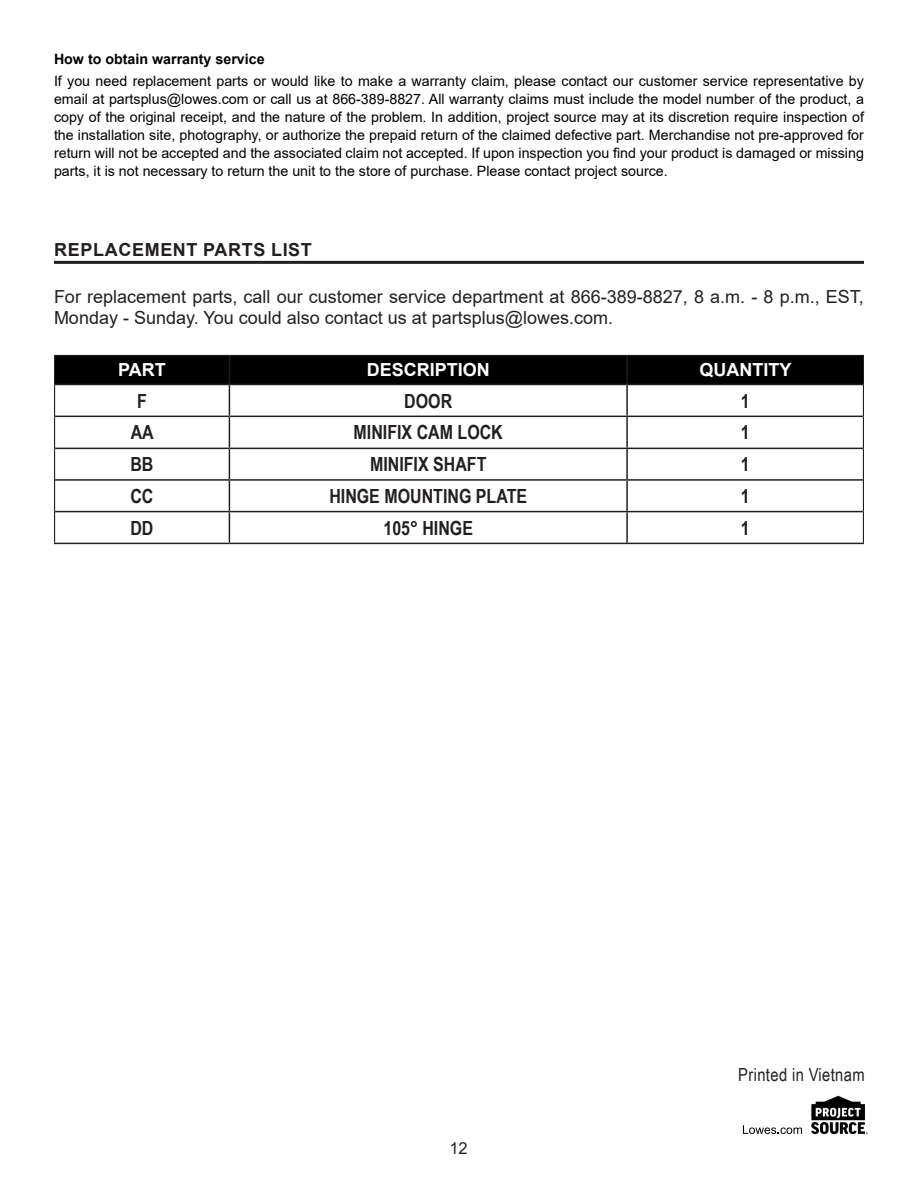
<style>
.page{position:relative;width:918px;height:1188px;background:#fff}
.page>*{position:absolute;margin:0;border:0;box-sizing:border-box;transform-origin:0 0}
.t1{font:700 19.5px "Arial Narrow";color:#231f20}
.t2{font:18px/21px "Arial";color:#231f20}
.t3{font:700 18px "Arial";color:#fff}
.t4{font:700 18px "Arial";letter-spacing:.035em;color:#231f20}
.t5{font:18px "Arial Narrow";letter-spacing:.02em;color:#231f20}
.t6{font:16.5px "Arial";color:#231f20}
.t7{font:14.25px/18px "Arial";color:#000;text-align:justify}
.t8{font:700 14.25px "Arial";color:#000}
</style>
<div class="page">
<hr style="left:54px;top:261px;width:810px;height:3px;background:#231f20">
<hr style="left:55px;top:384px;width:174px;height:1px;background:#231f20">
<hr style="left:229px;top:384px;width:398px;height:1px;background:#231f20">
<hr style="left:229px;top:385px;width:1px;height:31px;background:#231f20">
<hr style="left:627px;top:384px;width:236px;height:1px;background:#231f20">
<hr style="left:626px;top:385px;width:2px;height:31px;background:#231f20">
<hr style="left:55px;top:416px;width:174px;height:1px;background:#231f20">
<hr style="left:229px;top:416px;width:398px;height:1px;background:#231f20">
<hr style="left:229px;top:417px;width:1px;height:31px;background:#231f20">
<hr style="left:627px;top:416px;width:236px;height:1px;background:#231f20">
<hr style="left:626px;top:417px;width:2px;height:31px;background:#231f20">
<hr style="left:55px;top:448px;width:174px;height:1px;background:#231f20">
<hr style="left:229px;top:448px;width:398px;height:1px;background:#231f20">
<hr style="left:229px;top:449px;width:1px;height:30px;background:#231f20">
<hr style="left:627px;top:448px;width:236px;height:1px;background:#231f20">
<hr style="left:626px;top:449px;width:2px;height:30px;background:#231f20">
<hr style="left:55px;top:479px;width:174px;height:2px;background:#231f20">
<hr style="left:229px;top:479px;width:398px;height:2px;background:#231f20">
<hr style="left:229px;top:481px;width:1px;height:30px;background:#231f20">
<hr style="left:627px;top:479px;width:236px;height:2px;background:#231f20">
<hr style="left:626px;top:481px;width:2px;height:30px;background:#231f20">
<hr style="left:55px;top:511px;width:174px;height:1px;background:#231f20">
<hr style="left:229px;top:511px;width:398px;height:1px;background:#231f20">
<hr style="left:229px;top:512px;width:1px;height:31px;background:#231f20">
<hr style="left:627px;top:511px;width:236px;height:1px;background:#231f20">
<hr style="left:626px;top:512px;width:2px;height:31px;background:#231f20">
<hr style="left:54px;top:543px;width:175px;height:1px;background:#231f20">
<hr style="left:229px;top:543px;width:398px;height:1px;background:#231f20">
<hr style="left:627px;top:543px;width:237px;height:1px;background:#231f20">
<svg style="left:54px;top:355px;width:810px;height:29px;background:#010101"></svg>
<hr style="left:54px;top:384px;width:1px;height:32px;background:#231f20">
<hr style="left:863px;top:384px;width:1px;height:32px;background:#231f20">
<hr style="left:54px;top:416px;width:1px;height:32px;background:#231f20">
<hr style="left:863px;top:416px;width:1px;height:32px;background:#231f20">
<hr style="left:54px;top:448px;width:1px;height:32px;background:#231f20">
<hr style="left:863px;top:448px;width:1px;height:32px;background:#231f20">
<hr style="left:54px;top:480px;width:1px;height:32px;background:#231f20">
<hr style="left:863px;top:480px;width:1px;height:32px;background:#231f20">
<hr style="left:54px;top:512px;width:1px;height:31px;background:#231f20">
<hr style="left:863px;top:512px;width:1px;height:31px;background:#231f20">
<svg style="left:743px;top:1125px;width:59px;height:9px"></svg>
<img style="left:811px;top:1095px;width:57px;height:40px">
<p class="t8" style="left:54px;top:49px;width:212px">How to obtain warranty service</p>
<p class="t7" style="left:54px;top:72px;width:812px">If you need replacement parts or would like to make a warranty claim, please contact our customer service representative by email at partsplus@lowes.com or call us at 866-389-8827. All warranty claims must include the model number of the product, a copy of the original receipt, and the nature of the problem. In addition, project source may at its discretion require inspection of the installation site, photography, or authorize the prepaid return of the claimed defective part. Merchandise not pre-approved for return will not be accepted and the associated claim not accepted. If upon inspection you find your product is damaged or missing parts, it is not necessary to return the unit to the store of purchase. Please contact project source.</p>
<p class="t4" style="left:54px;top:237px;width:259px">REPLACEMENT PARTS LIST</p>
<p class="t2" style="left:54px;top:286px;width:811px">For replacement parts, call our customer service department at 866-389-8827, 8 a.m. - 8 p.m., EST,<br>Monday - Sunday. You could also contact us at partsplus@lowes.com.</p>
<p class="t3" style="left:118px;top:357px;width:49px">PART</p>
<p class="t3" style="left:367px;top:357px;width:125px">DESCRIPTION</p>
<p class="t3" style="left:699px;top:357px;width:93px">QUANTITY</p>
<p class="t1" style="left:137px;top:386px;width:11px">F</p>
<p class="t1" style="left:404px;top:386px;width:49px">DOOR</p>
<p class="t1" style="left:741px;top:386px;width:10px">1</p>
<p class="t1" style="left:131px;top:418px;width:25px">AA</p>
<p class="t1" style="left:354px;top:418px;width:151px">MINIFIX CAM LOCK</p>
<p class="t1" style="left:741px;top:418px;width:10px">1</p>
<p class="t1" style="left:130px;top:450px;width:25px">BB</p>
<p class="t1" style="left:370px;top:450px;width:118px">MINIFIX SHAFT</p>
<p class="t1" style="left:741px;top:450px;width:10px">1</p>
<p class="t1" style="left:130px;top:481px;width:25px">CC</p>
<p class="t1" style="left:329px;top:481px;width:199px">HINGE MOUNTING PLATE</p>
<p class="t1" style="left:741px;top:481px;width:10px">1</p>
<p class="t1" style="left:130px;top:513px;width:25px">DD</p>
<p class="t1" style="left:383px;top:513px;width:91px">105° HINGE</p>
<p class="t1" style="left:741px;top:513px;width:10px">1</p>
<p class="t6" style="left:449px;top:1136px;width:20px">12</p>
<p class="t5" style="left:738px;top:1061px;width:128px">Printed in Vietnam</p>
</div>
